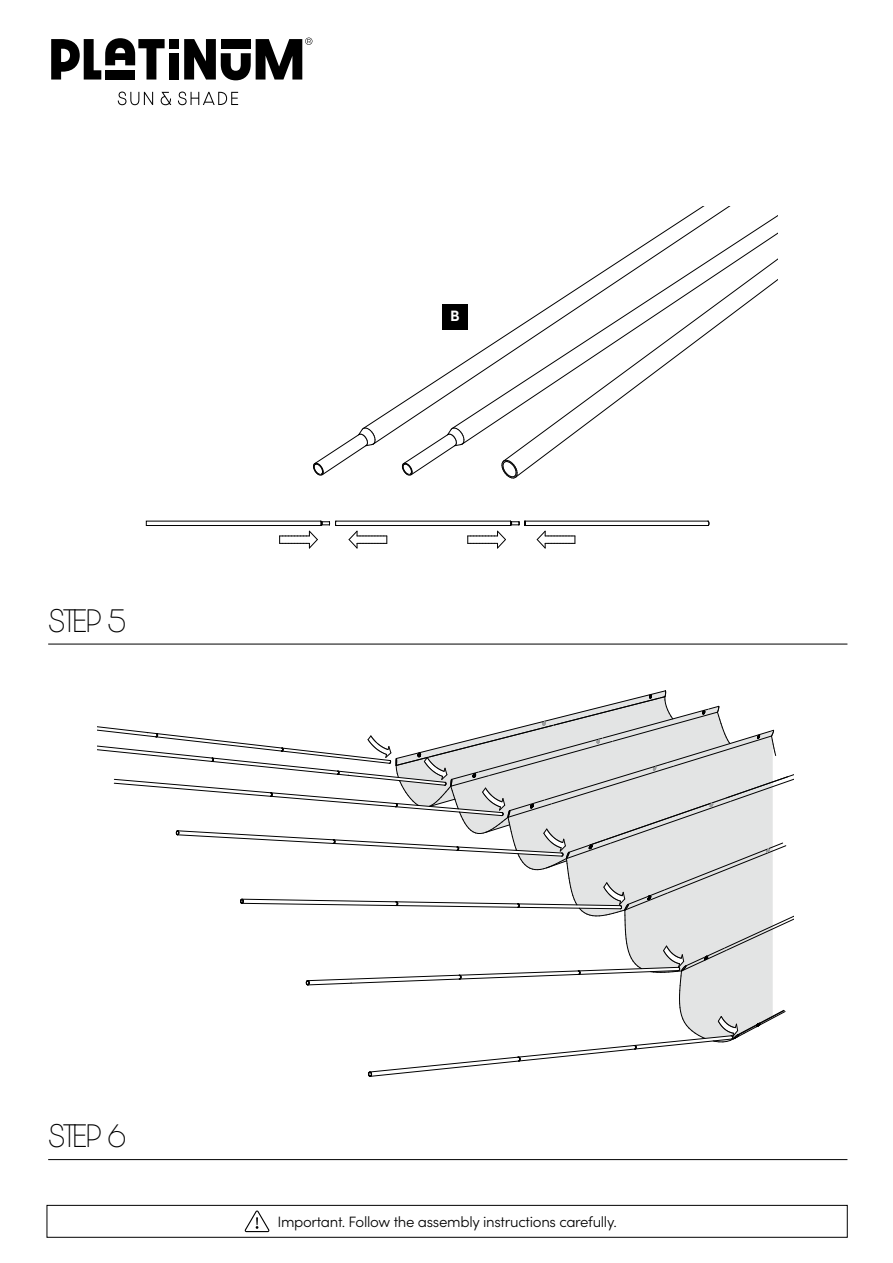
<style>
.page{position:relative;width:893px;height:1263px;background:#fff}
.page>*{position:absolute;margin:0;border:0;box-sizing:border-box;transform-origin:0 0}
.t1{font:100 27.6px "Platinum";letter-spacing:-.05em;color:#000}
.t2{font:300 15px "Sofia Pro";letter-spacing:-.02em;color:#000}
.t3{font:700 15px "Sofia Pro";color:#fff}
</style>
<div class="page">
<svg style="left:501px;top:459px;width:17px;height:20px"></svg>
<svg style="left:402px;top:445px;width:59px;height:31px"></svg>
<svg style="left:364px;top:206px;width:413px;height:223px"></svg>
<svg style="left:313px;top:427px;width:63px;height:49px"></svg>
<svg style="left:536px;top:530px;width:40px;height:19px"></svg>
<svg style="left:348px;top:530px;width:39px;height:19px"></svg>
<hr style="left:525px;top:525px;width:183px;height:1px;background:#000">
<hr style="left:525px;top:521px;width:183px;height:1px;background:#000">
<hr style="left:336px;top:525px;width:174px;height:1px;background:#000">
<hr style="left:336px;top:521px;width:174px;height:1px;background:#000">
<svg style="left:467px;top:520px;width:59px;height:29px"></svg>
<div style="left:146px;top:521px;width:175px;height:5px;border:1px solid #000"></div>
<svg style="left:279px;top:520px;width:58px;height:29px"></svg>
<svg style="left:754px;top:206px;width:23px;height:1px"></svg>
<svg style="left:98px;top:690px;width:696px;height:387px"></svg>
<div style="left:47px;top:1205px;width:800px;height:32px;border:1px solid #000"></div>
<svg style="left:245px;top:1210px;width:24px;height:22px"></svg>
<svg style="left:51px;top:38px;width:114px;height:42px"></svg>
<div style="left:169px;top:39px;width:10px;height:9px;background:#000"></div>
<div style="left:169px;top:53px;width:10px;height:27px;background:#000"></div>
<svg style="left:184px;top:38px;width:128px;height:42px"></svg>
<svg style="left:118px;top:92px;width:35px;height:13px"></svg>
<svg style="left:161px;top:92px;width:10px;height:13px"></svg>
<svg style="left:178px;top:92px;width:60px;height:13px"></svg>
<hr style="left:48px;top:644px;width:799px;height:1px;background:#000">
<hr style="left:48px;top:1159px;width:799px;height:1px;background:#000">
<div style="left:442px;top:304px;width:26px;height:26px;background:#000"></div>
<h1 class="t1" style="left:49px;top:600px;width:78px">Step 5</h1>
<p class="t3" style="left:450px;top:304px;width:11px">B</p>
<h1 class="t1" style="left:49px;top:1116px;width:79px">Step 6</h1>
<p class="t2" style="left:277px;top:1211px;width:341px">Important. Follow the assembly instructions carefully.</p>
</div>
